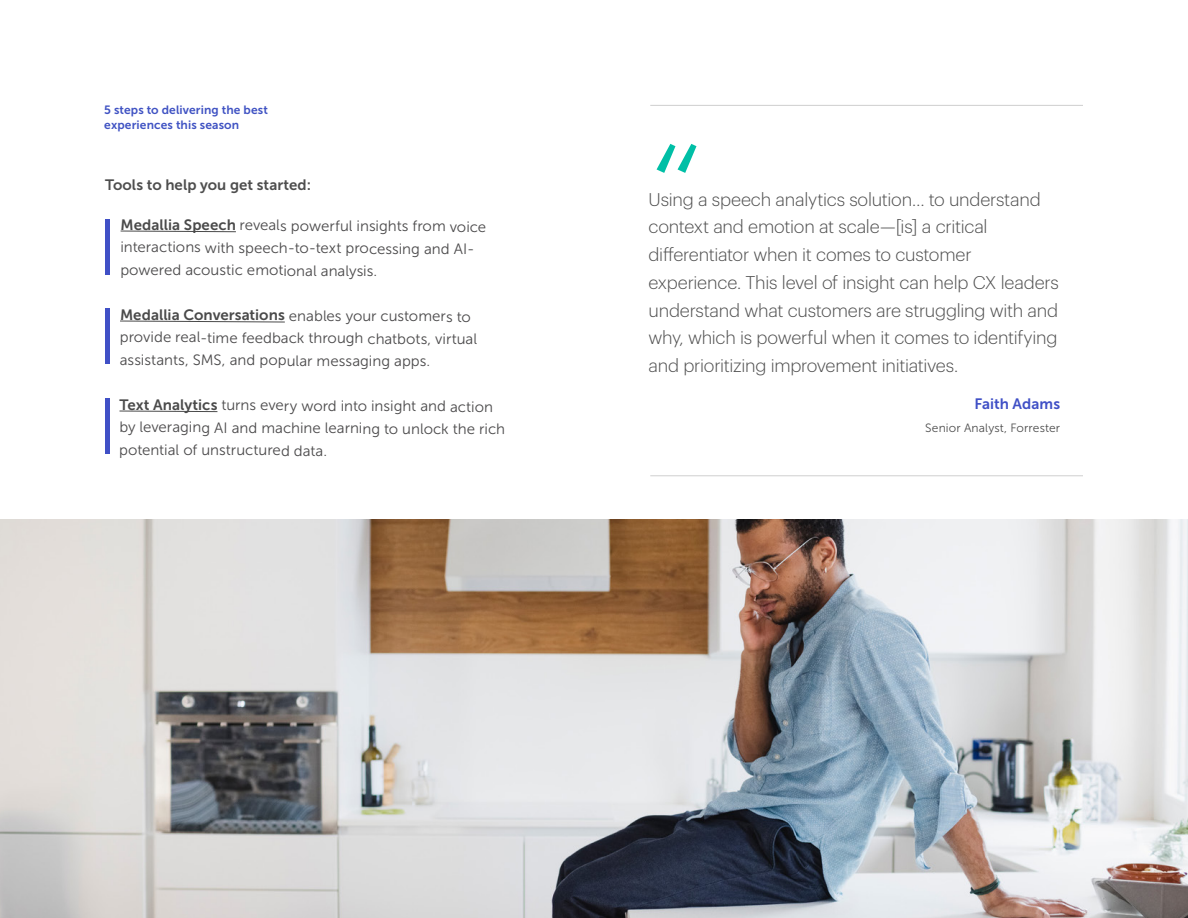
<style>
.page{position:relative;width:1188px;height:918px;background:#fff}
.page>*{position:absolute;margin:0;border:0;box-sizing:border-box;transform-origin:0 0}
.t1{font:300 150px "Graphik";color:#00bfa6}
.t2{font:300 18px/27.8px "Graphik";letter-spacing:-.015em;color:#4e4e4e}
.Body_Paragraph{font:15px/22.2px "Museo Sans 300";letter-spacing:-.005em;color:#4b4a4b}
.Body_Paragraph-2{font:15px "Museo Sans 700";letter-spacing:.005em;color:#4e4e4e}
.H1_Indigo{font:15px "Museo Sans 700";letter-spacing:.005em;color:#4050c6}
.Chapter_Heading{font:12px/15px "Museo Sans 700";letter-spacing:.01em;color:#4053c3}
.H1_Indigo-2{font:12px "Museo Sans 300";letter-spacing:.015em;color:#4e4e4e}
.s1{font-family:"Museo Sans 700";color:#4a4a4a}
</style>
<div class="page">
<img style="left:0;top:519px;width:1188px;height:399px">
<svg style="left:120px;top:230px;width:116px;height:2px"></svg>
<svg style="left:120px;top:320px;width:165px;height:3px"></svg>
<svg style="left:119px;top:410px;width:99px;height:2px"></svg>
<hr style="left:105px;top:219px;width:4px;height:55px;background:#4050c6">
<hr style="left:105px;top:309px;width:4px;height:55px;background:#4050c6">
<hr style="left:105px;top:398px;width:4px;height:55px;background:#4050c6">
<hr style="left:650px;top:475px;width:433px;height:1px;background:#858585">
<hr style="left:650px;top:105px;width:433px;height:1px;background:#858585">
<p class="Chapter_Heading" style="left:104px;top:102px;width:165px">5 steps to delivering the best experiences this season</p>
<p class="t1" style="left:650px;top:88px;width:55px">“</p>
<p class="Body_Paragraph-2" style="left:105px;top:176px;width:208px">Tools to help you get started:</p>
<p class="Body_Paragraph" style="left:120px;top:215px;width:367px"><span class="s1">Medallia Speech</span> reveals powerful insights from voice interactions with speech-to-text processing and AI&shy;powered acoustic emotional analysis.</p>
<p class="Body_Paragraph" style="left:120px;top:305px;width:359px"><span class="s1">Medallia Conversations</span> enables your customers to provide real-time feedback through chatbots, virtual assistants, SMS, and popular messaging apps.</p>
<p class="Body_Paragraph" style="left:119px;top:395px;width:387px"><span class="s1">Text Analytics</span> turns every word into insight and action by leveraging AI and machine learning to unlock the rich potential of unstructured data.</p>
<p class="H1_Indigo" style="left:975px;top:396px;width:87px">Faith Adams</p>
<p class="t2" style="left:649px;top:184px;width:412px">Using a speech analytics solution… to understand context and emotion at scale—[is] a critical differentiator when it comes to customer experience. This level of insight can help CX leaders understand what customers are struggling with and why, which is powerful when it comes to identifying and prioritizing improvement initiatives.</p>
<p class="H1_Indigo-2" style="left:925px;top:421px;width:136px">Senior Analyst, Forrester</p>
</div>
